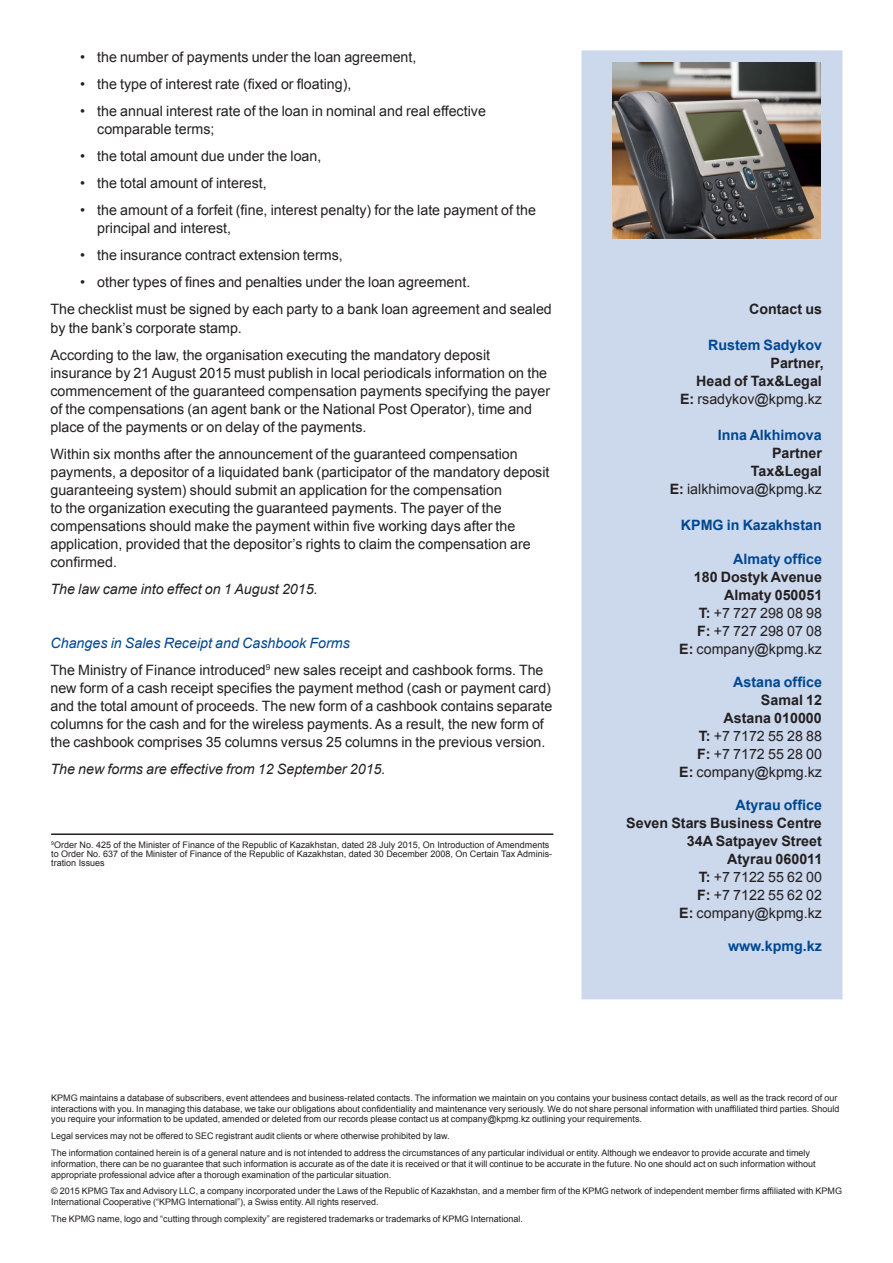
<style>
.page{position:relative;width:893px;height:1263px;background:#fff}
.page>*{position:absolute;margin:0;border:0;box-sizing:border-box;transform-origin:0 0}
.Bodycopy_9_5pt{font:14.25px/18px "Arial";color:#231f20}
.Name_Surname_9_5pt{font:14.25px "Arial";color:#231f20}
.Name_Surname_9_5pt-2{font:700 14.25px "Arial";color:#231f20}
.Name_Contact_9_5pt{font:700 14.25px "Arial";color:#014790}
.Bodycopy_9_5pt-2{font:italic 14.25px "Arial";color:#231f20}
.Sector_name_9_5pt{font:700 14.25px/18px "Arial";color:#231f20;text-align:right}
.Bodycopy_9_5pt-3{font:italic 14.25px "Arial";color:#014790}
.Tel_Email_9_5pt{font:14.25px/18px "Arial";color:#231f20;text-align:right}
.Contact_us_9_5pt{font:700 14.25px "Arial";color:#231f20}
.Legal_6pt{font:9px/10.8px "Arial";color:#231f20}
.s1{font-weight:400}
.s2{font-weight:700}
</style>
<div class="page">
<hr style="left:51px;top:833px;width:502px;height:2px;background:#231f20">
<div style="left:582px;top:51px;width:260px;height:947px;background:#ccd8ec"></div>
<div style="left:581px;top:50px;width:261px;height:949px;border:2px solid #ccd8ec"></div>
<img style="left:613px;top:63px;width:207px;height:175px">
<p class="Bodycopy_9_5pt" style="left:80px;top:49px;width:338px">• the number of payments under the loan agreement,</p>
<p class="Bodycopy_9_5pt" style="left:80px;top:76px;width:273px">• the type of interest rate (fixed or floating),</p>
<p class="Bodycopy_9_5pt" style="left:97px;top:103px;width:390px;text-indent:-17px">• the annual interest rate of the loan in nominal and real effective comparable terms;</p>
<p class="Bodycopy_9_5pt" style="left:80px;top:148px;width:243px">• the total amount due under the loan,</p>
<p class="Bodycopy_9_5pt" style="left:80px;top:175px;width:188px">• the total amount of interest,</p>
<p class="Bodycopy_9_5pt" style="left:97px;top:202px;width:440px;text-indent:-17px">• the amount of a forfeit (fine, interest penalty) for the late payment of the principal and interest,</p>
<p class="Bodycopy_9_5pt" style="left:80px;top:247px;width:264px">• the insurance contract extension terms,</p>
<p class="Bodycopy_9_5pt" style="left:80px;top:274px;width:392px">• other types of fines and penalties under the loan agreement.</p>
<p class="Bodycopy_9_5pt" style="left:50px;top:301px;width:503px">The checklist must be signed by each party to a bank loan agreement and sealed by the bank’s corporate stamp.</p>
<p class="Bodycopy_9_5pt" style="left:50px;top:346px;width:501px">According to the law, the organisation executing the mandatory deposit insurance by 21 August 2015 must publish in local periodicals information on the commencement of the guaranteed compensation payments specifying the payer of the compensations (an agent bank or the National Post Operator), time and place of the payments or on delay of the payments.</p>
<p class="Bodycopy_9_5pt" style="left:50px;top:445px;width:501px">Within six months after the announcement of the guaranteed compensation payments, a depositor of a liquidated bank (participator of the mandatory deposit guaranteeing system) should submit an application for the compensation<br>to the organization executing the guaranteed payments. The payer of the compensations should make the payment within five working days after the application, provided that the depositor’s rights to claim the compensation are confirmed.</p>
<p class="Bodycopy_9_5pt-2" style="left:50px;top:579px;width:269px">The law came into effect on 1 August 2015.</p>
<p class="Bodycopy_9_5pt-3" style="left:50px;top:633px;width:301px">Changes in Sales Receipt and Cashbook Forms</p>
<p class="Bodycopy_9_5pt" style="left:50px;top:661px;width:503px">The Ministry of Finance introduced<sup>9</sup> new sales receipt and cashbook forms. The new form of a cash receipt specifies the payment method (cash or payment card) and the total amount of proceeds. The new form of a cashbook contains separate columns for the cash and for the wireless payments. As a result, the new form of the cashbook comprises 35 columns versus 25 columns in the previous version.</p>
<p class="Bodycopy_9_5pt-2" style="left:50px;top:759px;width:337px">The new forms are effective from 12 September 2015.</p>
<p class="Legal_6pt" style="left:51px;top:840px;width:503px;line-height:9px"><sup>9</sup>Order No. 425 of the Minister of Finance of the Republic of Kazakhstan, dated 28 July 2015, On Introduction of Amendments to Order No. 637 of the Minister of Finance of the Republic of Kazakhstan, dated 30 December 2008, On Certain Tax Adminis&shy;tration Issues</p>
<p class="Contact_us_9_5pt" style="left:749px;top:300px;width:74px">Contact us</p>
<p class="Name_Contact_9_5pt" style="left:708px;top:336px;width:116px">Rustem Sadykov</p>
<p class="Sector_name_9_5pt" style="left:770px;top:355px;width:55px">Partner,</p>
<p class="Sector_name_9_5pt" style="left:680px;top:373px;width:143px">Head of Tax&amp;Legal<br>E: <span class="s1">rsadykov@kpmg.kz</span></p>
<p class="Name_Contact_9_5pt" style="left:718px;top:426px;width:105px">Inna Alkhimova</p>
<p class="Sector_name_9_5pt" style="left:772px;top:445px;width:51px">Partner</p>
<p class="Tel_Email_9_5pt" style="left:670px;top:462px;width:154px"><span class="s2">Tax&amp;Legal<br>E:</span> ialkhimova@kpmg.kz</p>
<p class="Name_Contact_9_5pt" style="left:681px;top:516px;width:142px">KPMG in Kazakhstan</p>
<p class="Name_Contact_9_5pt" style="left:733px;top:549px;width:90px">Almaty office</p>
<p class="Name_Surname_9_5pt-2" style="left:694px;top:567px;width:130px">180 Dostyk Avenue</p>
<p class="Name_Surname_9_5pt-2" style="left:724px;top:585px;width:100px">Almaty 050051</p>
<p class="Name_Surname_9_5pt" style="left:699px;top:603px;width:125px"><span class="s2">T:</span> +7 727 298 08 98</p>
<p class="Name_Surname_9_5pt" style="left:697px;top:621px;width:126px"><span class="s2">F:</span> +7 727 298 07 08</p>
<p class="Name_Surname_9_5pt" style="left:679px;top:639px;width:144px"><span class="s2">E:</span> company@kpmg.kz</p>
<p class="Name_Contact_9_5pt" style="left:733px;top:672px;width:90px">Astana office</p>
<p class="Name_Surname_9_5pt-2" style="left:761px;top:690px;width:62px">Samal 12</p>
<p class="Name_Surname_9_5pt-2" style="left:724px;top:708px;width:100px">Astana 010000</p>
<p class="Name_Surname_9_5pt" style="left:699px;top:726px;width:125px"><span class="s2">T:</span> +7 7172 55 28 88</p>
<p class="Name_Surname_9_5pt" style="left:697px;top:744px;width:126px"><span class="s2">F:</span> +7 7172 55 28 00</p>
<p class="Name_Surname_9_5pt" style="left:679px;top:762px;width:144px"><span class="s2">E:</span> company@kpmg.kz</p>
<p class="Name_Contact_9_5pt" style="left:736px;top:795px;width:88px">Atyrau office</p>
<p class="Name_Surname_9_5pt-2" style="left:626px;top:813px;width:197px">Seven Stars Business Centre</p>
<p class="Name_Surname_9_5pt-2" style="left:687px;top:831px;width:136px">34A Satpayev Street</p>
<p class="Name_Surname_9_5pt-2" style="left:727px;top:849px;width:97px">Atyrau 060011</p>
<p class="Name_Surname_9_5pt" style="left:699px;top:867px;width:125px"><span class="s2">T:</span> +7 7122 55 62 00</p>
<p class="Name_Surname_9_5pt" style="left:697px;top:885px;width:126px"><span class="s2">F:</span> +7 7122 55 62 02</p>
<p class="Name_Surname_9_5pt" style="left:679px;top:903px;width:144px"><span class="s2">E:</span> company@kpmg.kz</p>
<p class="Name_Contact_9_5pt" style="left:728px;top:936px;width:95px">www.kpmg.kz</p>
<p class="Legal_6pt" style="left:51px;top:1092px;width:790px">KPMG maintains a database of subscribers, event attendees and business-related contacts. The information we maintain on you contains your business contact details, as well as the track record of our interactions with you. In managing this database, we take our obligations about confidentiality and maintenance very seriously. We do not share personal information with unaffiliated third parties. Should you require your information to be updated, amended or deleted from our records please contact us at company@kpmg.kz outlining your requirements.</p>
<p class="Legal_6pt" style="left:51px;top:1131px;width:400px">Legal services may not be offered to SEC registrant audit clients or where otherwise prohibited by law.</p>
<p class="Legal_6pt" style="left:51px;top:1147px;width:766px">The information contained herein is of a general nature and is not intended to address the circumstances of any particular individual or entity. Although we endeavor to provide accurate and timely information, there can be no guarantee that such information is accurate as of the date it is received or that it will continue to be accurate in the future. No one should act on such information without appropriate professional advice after a thorough examination of the particular situation.</p>
<p class="Legal_6pt" style="left:51px;top:1186px;width:792px">© 2015 KPMG Tax and Advisory LLC, a company incorporated under the Laws of the Republic of Kazakhstan, and a member firm of the KPMG network of independent member firms affiliated with KPMG<br>International Cooperative (“KPMG International”), a Swiss entity. All rights reserved.</p>
<p class="Legal_6pt" style="left:51px;top:1213px;width:473px">The KPMG name, logo and “cutting through complexity” are registered trademarks or trademarks of KPMG International.</p>
</div>
